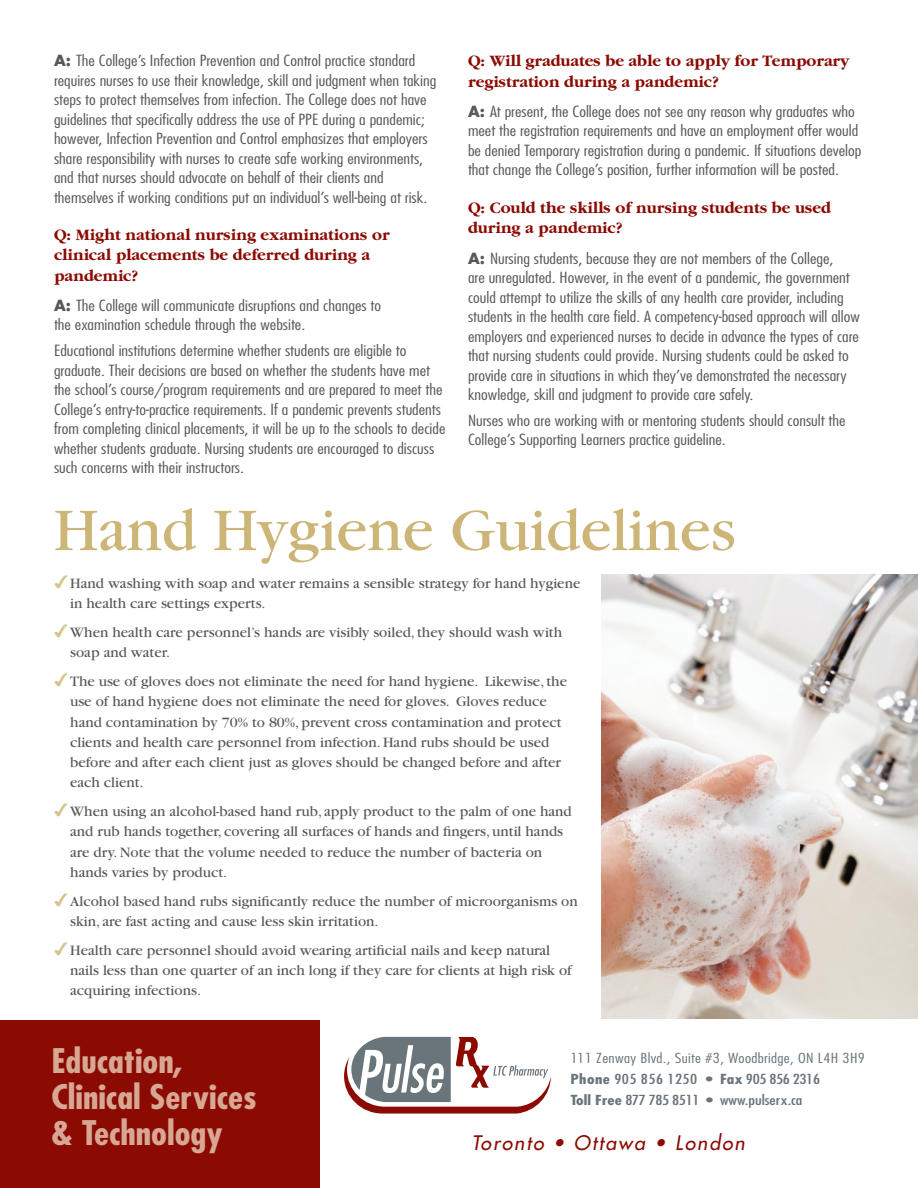
<style>
.page{position:relative;width:918px;height:1188px;background:#fff}
.page>*{position:absolute;margin:0;border:0;box-sizing:border-box;transform-origin:0 0}
.t1{font:63px "Garamond";color:#ccb576}
.t2{font:700 condensed 33px/36px "Futura";color:#d8a793;scale:1.1 1}
.t3{font:italic 19.5px "Futura";letter-spacing:.1em;color:#8b0a02}
.Qs{font:700 16.5px/20.2px "Garamond";color:#8b0a02}
.A{font:300 condensed 15px/19.5px "Futura";color:#57585a;scale:1.25 1}
.t4{font:15px/20.2px "Garamond";color:#57585a}
.t5{font:condensed 13.5px/21px "Futura";color:#6a747b;scale:1.28 1}
.s1{font-weight:700;font-stretch:normal}
.s2{font-family:"Monotype Sorts";font-size:16.5px;color:#d6c38e}
.s3{font-weight:300}
.s4{font-weight:700}
</style>
<div class="page">
<img style="left:601px;top:575px;width:317px;height:422px">
<div style="left:0;top:1021px;width:320px;height:167px;background:#8b0a02"></div>
<svg style="left:344px;top:1037px;width:172px;height:77px"></svg>
<img style="left:516px;top:997px;width:402px;height:117px">
<p class="A" style="left:54px;top:51px;width:307px"><span class="s1">A:</span> The College’s Infection Prevention and Control practice standard requires nurses to use their knowledge, skill and judgment when taking steps to protect themselves from infection. The College does not have guidelines that specifically address the use of PPE during a pandemic; however, Infection Prevention and Control emphasizes that employers share responsibility with nurses to create safe working environments, and that nurses should advocate on behalf of their clients and themselves if working conditions put an individual’s well-being at risk.</p>
<p class="Qs" style="left:54px;top:225px;width:337px">Q: Might national nursing examinations or clinical placements be deferred during a pandemic?</p>
<p class="A" style="left:54px;top:296px;width:263px"><span class="s1">A:</span> The College will communicate disruptions and changes to the examination schedule through the website.</p>
<p class="A" style="left:54px;top:341px;width:315px">Educational institutions determine whether students are eligible to graduate. Their decisions are based on whether the students have met the school’s course/program requirements and are prepared to meet the College’s entry-to-practice requirements. If a pandemic prevents students from completing clinical placements, it will be up to the schools to decide whether students graduate. Nursing students are encouraged to discuss such concerns with their instructors.</p>
<p class="Qs" style="left:468px;top:51px;width:383px">Q: Will graduates be able to apply for Temporary registration during a pandemic?</p>
<p class="A" style="left:468px;top:102px;width:316px"><span class="s1">A:</span> At present, the College does not see any reason why graduates who meet the registration requirements and have an employment offer would be denied Temporary registration during a pandemic. If situations develop that change the College’s position, further information will be posted.</p>
<p class="Qs" style="left:468px;top:198px;width:365px">Q: Could the skills of nursing students be used during a pandemic?</p>
<p class="A" style="left:468px;top:248px;width:315px"><span class="s1">A:</span> Nursing students, because they are not members of the College,<br>are unregulated. However, in the event of a pandemic, the government could attempt to utilize the skills of any health care provider, including students in the health care field. A competency-based approach will allow employers and experienced nurses to decide in advance the types of care that nursing students could provide. Nursing students could be asked to provide care in situations in which they’ve demonstrated the necessary knowledge, skill and judgment to provide care safely.</p>
<p class="A" style="left:468px;top:411px;width:304px">Nurses who are working with or mentoring students should consult the<br>College’s Supporting Learners practice guideline.</p>
<p class="t1" style="left:54px;top:497px;width:683px">Hand Hygiene Guidelines</p>
<p class="t4" style="left:70px;top:573px;width:512px;text-indent:-16px"><span class="s2">4</span> Hand washing with soap and water remains a sensible strategy for hand hygiene in health care settings experts.</p>
<p class="t4" style="left:70px;top:622px;width:494px;text-indent:-16px"><span class="s2">4</span> When health care personnel’s hands are visibly soiled, they should wash with soap and water.</p>
<p class="t4" style="left:70px;top:671px;width:498px;text-indent:-16px"><span class="s2">4</span> The use of gloves does not eliminate the need for hand hygiene. Likewise, the use of hand hygiene does not eliminate the need for gloves. Gloves reduce hand contamination by 70% to 80%, prevent cross contamination and protect clients and health care personnel from infection. Hand rubs should be used before and after each client just as gloves should be changed before and after each client.</p>
<p class="t4" style="left:70px;top:802px;width:503px;text-indent:-16px"><span class="s2">4</span> When using an alcohol-based hand rub, apply product to the palm of one hand and rub hands together, covering all surfaces of hands and fingers, until hands are dry. Note that the volume needed to reduce the number of bacteria on hands varies by product.</p>
<p class="t4" style="left:70px;top:891px;width:509px;text-indent:-16px"><span class="s2">4</span> Alcohol based hand rubs significantly reduce the number of microorganisms on skin, are fast acting and cause less skin irritation.</p>
<p class="t4" style="left:70px;top:940px;width:503px;text-indent:-16px"><span class="s2">4</span> Health care personnel should avoid wearing artificial nails and keep natural nails less than one quarter of an inch long if they care for clients at high risk of acquiring infections.</p>
<p class="t2" style="left:51px;top:1043px;width:188px">Education,<br>Clinical Services &amp; Technology</p>
<p class="t5" style="left:570px;top:1047px;width:232px"><span class="s3">111 Zenway Blvd., Suite #3, Woodbridge, ON L4H 3H9<br></span><span class="s4">Phone</span> 905 856 1250 • <span class="s4">Fax</span> 905 856 2316<br><span class="s4">Toll Free</span> 877 785 8511 • www.pulserx.ca</p>
<p class="t3" style="left:472px;top:1130px;width:275px">Toronto • Ottawa • London</p>
</div>
